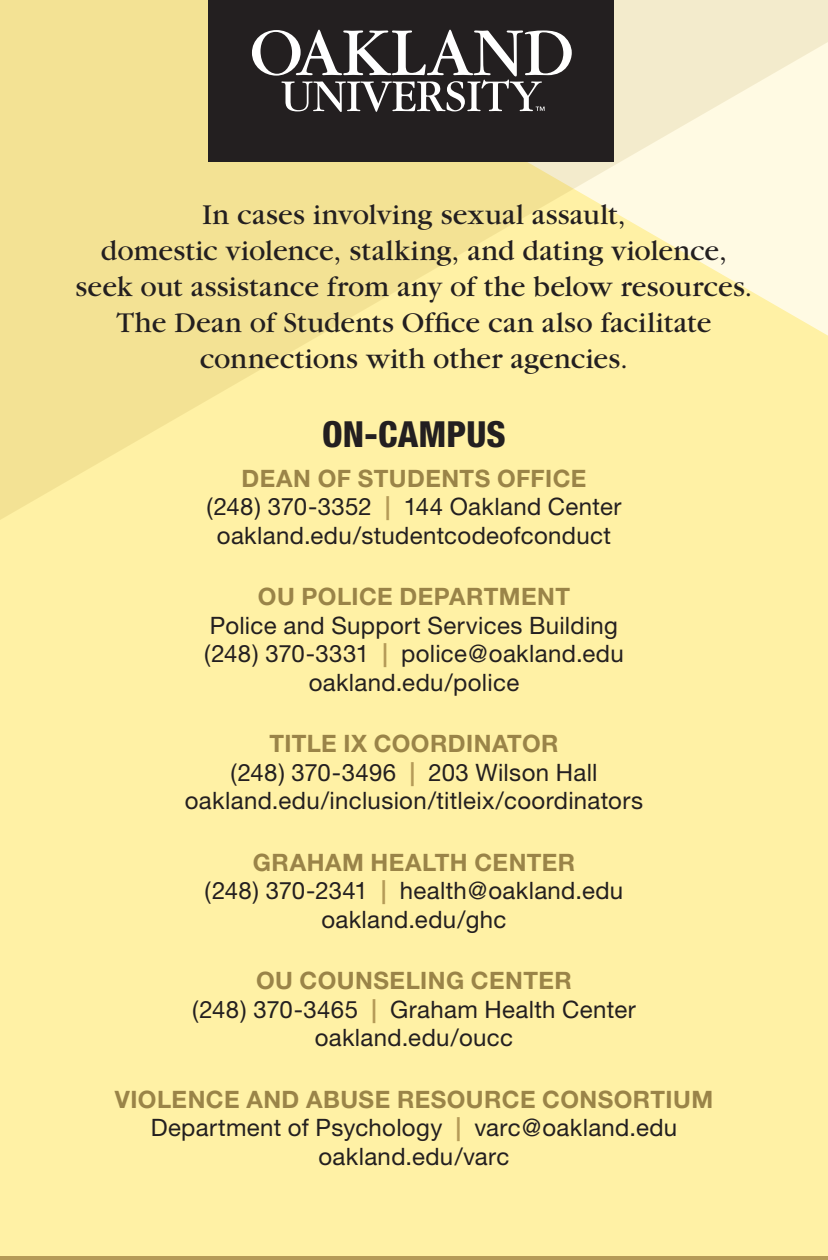
<style>
.page{position:relative;width:828px;height:1260px;background:#fff1a5}
.page>*{position:absolute;margin:0;border:0;box-sizing:border-box;transform-origin:0 0}
.t1{font:800 condensed 36px "Helvetica Neue";color:#231f20}
.t2{font:30px/36px "Garamond";letter-spacing:.005em;color:#231f20;text-align:center}
.t3{font:24px/28.5px "Helvetica Neue";letter-spacing:.015em;color:#231f20;text-align:center}
.t4{font:700 24px "Helvetica Neue";letter-spacing:.02em;color:#9a8448}
.s1{font-weight:700;color:#9a8448}
.s2{font-weight:700;color:#b59b58}
</style>
<div class="page">
<svg style="left:0;top:0;width:828px;height:520px"></svg>
<div style="left:209px;top:0;width:405px;height:161px;background:#231f20"></div>
<svg style="left:252px;top:30px;width:320px;height:82px"></svg>
<hr style="left:0;top:1256px;width:828px;height:4px;background:#b59b58">
<p class="t2" style="left:76px;top:197px;width:679px">In cases involving sexual assault,<br>domestic violence, stalking, and dating violence, seek out assistance from any of the below resources.<br>The Dean of Students Office can also facilitate connections with other agencies.</p>
<h1 class="t1" style="left:322px;top:412px;width:185px">ON-CAMPUS</h1>
<p class="t3" style="left:207px;top:464px;width:416px"><span class="s1">DEAN OF STUDENTS OFFICE<br></span>(248) 370-3352 <span class="s2">|</span> 144 Oakland Center oakland.edu/studentcodeofconduct</p>
<p class="t4" style="left:258px;top:582px;width:314px">OU POLICE DEPARTMENT</p>
<p class="t3" style="left:204px;top:611px;width:421px">Police and Support Services Building (248) 370-3331 <span class="s2">|</span> police@oakland.edu oakland.edu/police</p>
<p class="t4" style="left:269px;top:729px;width:15px">TITLE</p>
<p class="t4" style="left:344px;top:729px;width:50px">IX COOR</p>
<p class="t4" style="left:448px;top:729px;width:35px">DINATOR</p>
<p class="t3" style="left:230px;top:758px;width:369px">(248) 370-3496 <span class="s2">|</span> 203 Wilson Hall</p>
<p class="t3" style="left:185px;top:786px;width:460px">oakland.edu/inclusion/titleix/coordinators</p>
<p class="t3" style="left:205px;top:848px;width:420px"><span class="s1">GRAHAM HEALTH CENTER<br></span>(248) 370-2341 <span class="s2">|</span> health@oakland.edu oakland.edu/ghc</p>
<p class="t3" style="left:192px;top:966px;width:445px"><span class="s1">OU COUNSELING CENTER<br></span>(248) 370-3465 <span class="s2">|</span> Graham Health Center oakland.edu/oucc</p>
<p class="t3" style="left:115px;top:1085px;width:600px"><span class="s1">VIOLENCE AND ABUSE RESOURCE CONSORTIUM<br></span>Department of Psychology <span class="s2">|</span> varc@oakland.edu oakland.edu/varc</p>
</div>
